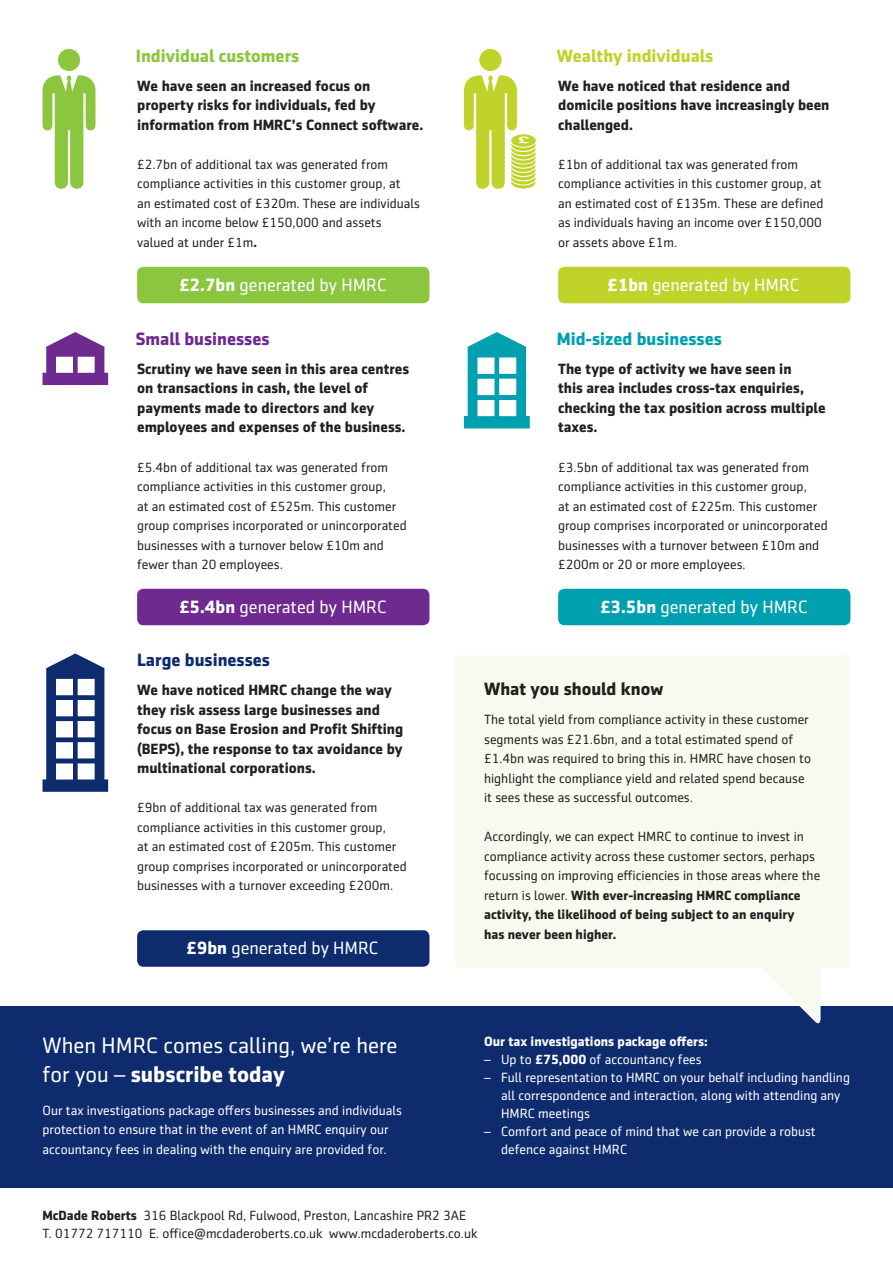
<style>
.page{position:relative;width:893px;height:1263px;background:#fff}
.page>*{position:absolute;margin:0;border:0;box-sizing:border-box;transform-origin:0 0}
.WHITE_15_copy{font:22.5px/29.2px "Sentico Sans DT";color:#fff}
.WHITE_12{font:18px "Sentico Sans DT";color:#fff}
.GREEN_12{font:700 18px "Sentico Sans DT";color:#8bc63e}
.TURQ_12{font:700 18px "Sentico Sans DT";color:#00a0b0}
.GREY_12{font:700 18px "Sentico Sans DT";color:#c0d32b}
.BLACK_12{font:700 18px "Sentico Sans DT";color:#231f20}
.PURPLE_12{font:700 18px "Sentico Sans DT";color:#6e2a8e}
.RED_12{font:700 18px "Sentico Sans DT";color:#0d2b6d}
.BLACK_10{font:700 15px/19.5px "Sentico Sans DT";color:#231f20}
.BLACK_9{font:13.5px/19.5px "Sentico Sans DT";color:#231f20}
.Body_Bullets{font:13.5px/18px "Sentico Sans DT";color:#fff}
.WHITE_9{font:13.5px/19.5px "Sentico Sans DT";color:#fff}
.Body_Bullets-2{font:700 13.5px "Sentico Sans DT";color:#fff}
.s1{font-weight:700}
</style>
<div class="page">
<div style="left:455px;top:655px;width:395px;height:313px;background:#f8faef;border-radius:6px"></div>
<div style="left:137px;top:267px;width:292px;height:36px;background:#8bc63e;border-radius:6px"></div>
<div style="left:137px;top:589px;width:292px;height:36px;background:#6e2a8e;border-radius:6px"></div>
<div style="left:137px;top:930px;width:292px;height:37px;background:#0d2b6d;border-radius:6px"></div>
<div style="left:558px;top:267px;width:292px;height:36px;background:#c0d32b;border-radius:6px"></div>
<div style="left:558px;top:589px;width:292px;height:36px;background:#00a0b0;border-radius:6px"></div>
<div style="left:0;top:1006px;width:893px;height:182px;background:#0d2b6d"></div>
<svg style="left:43px;top:653px;width:65px;height:139px"></svg>
<svg style="left:43px;top:332px;width:65px;height:53px"></svg>
<div style="left:58px;top:49px;width:22px;height:22px;background:#8bc63e;border-radius:50%"></div>
<svg style="left:43px;top:75px;width:53px;height:114px"></svg>
<div style="left:479px;top:49px;width:22px;height:22px;background:#c0d32b;border-radius:50%"></div>
<svg style="left:464px;top:332px;width:66px;height:96px"></svg>
<svg style="left:464px;top:75px;width:72px;height:114px"></svg>
<svg style="left:762px;top:968px;width:59px;height:56px"></svg>
<p class="GREEN_12" style="left:136px;top:45px;width:165px">Individual customers</p>
<p class="GREY_12" style="left:557px;top:45px;width:158px">Wealthy individuals</p>
<p class="BLACK_10" style="left:137px;top:76px;width:288px">We have seen an increased focus on property risks for individuals, fed by information from HMRC’s Connect software.</p>
<p class="BLACK_9" style="left:137px;top:155px;width:284px">£2.7bn of additional tax was generated from compliance activities in this customer group, at<br>an estimated cost of £320m. These are individuals with an income below £150,000 and assets valued at under £1m<span class="s1">.</span></p>
<p class="BLACK_10" style="left:558px;top:76px;width:273px">We have noticed that residence and domicile positions have increasingly been challenged.</p>
<p class="BLACK_9" style="left:558px;top:155px;width:267px">£1bn of additional tax was generated from compliance activities in this customer group, at an estimated cost of £135m. These are defined as individuals having an income over £150,000 or assets above £1m.</p>
<p class="WHITE_12" style="left:179px;top:275px;width:209px"><span class="s1">£2.7bn</span> generated by HMRC</p>
<p class="WHITE_12" style="left:607px;top:275px;width:194px"><span class="s1">£1bn</span> generated by HMRC</p>
<p class="PURPLE_12" style="left:136px;top:328px;width:135px">Small businesses</p>
<p class="TURQ_12" style="left:557px;top:328px;width:167px">Mid-sized businesses</p>
<p class="BLACK_10" style="left:137px;top:359px;width:274px">Scrutiny we have seen in this area centres on transactions in cash, the level of payments made to directors and key employees and expenses of the business.</p>
<p class="BLACK_9" style="left:137px;top:457px;width:271px">£5.4bn of additional tax was generated from compliance activities in this customer group,<br>at an estimated cost of £525m. This customer group comprises incorporated or unincorporated businesses with a turnover below £10m and fewer than 20 employees.</p>
<p class="BLACK_10" style="left:558px;top:359px;width:269px">The type of activity we have seen in<br>this area includes cross-tax enquiries, checking the tax position across multiple taxes.</p>
<p class="BLACK_9" style="left:558px;top:457px;width:271px">£3.5bn of additional tax was generated from compliance activities in this customer group,<br>at an estimated cost of £225m. This customer group comprises incorporated or unincorporated businesses with a turnover between £10m and £200m or 20 or more employees.</p>
<p class="WHITE_12" style="left:179px;top:597px;width:209px"><span class="s1">£5.4bn</span> generated by HMRC</p>
<p class="WHITE_12" style="left:600px;top:597px;width:209px"><span class="s1">£3.5bn</span> generated by HMRC</p>
<p class="RED_12" style="left:137px;top:650px;width:134px">Large businesses</p>
<p class="BLACK_10" style="left:137px;top:680px;width:268px">We have noticed HMRC change the way they risk assess large businesses and focus on Base Erosion and Profit Shifting (BEPS), the response to tax avoidance by multinational corporations.</p>
<p class="BLACK_9" style="left:137px;top:798px;width:271px">£9bn of additional tax was generated from compliance activities in this customer group,<br>at an estimated cost of £205m. This customer group comprises incorporated or unincorporated businesses with a turnover exceeding £200m.</p>
<p class="WHITE_12" style="left:186px;top:938px;width:194px"><span class="s1">£9bn</span> generated by HMRC</p>
<p class="BLACK_12" style="left:484px;top:678px;width:181px">What you should know</p>
<p class="BLACK_9" style="left:484px;top:710px;width:328px">The total yield from compliance activity in these customer segments was £21.6bn, and a total estimated spend of £1.4bn was required to bring this in. HMRC have chosen to highlight the compliance yield and related spend because it sees these as successful outcomes.</p>
<p class="BLACK_9" style="left:484px;top:827px;width:338px">Accordingly, we can expect HMRC to continue to invest in compliance activity across these customer sectors, perhaps focussing on improving efficiencies in those areas where the return is lower. <span class="s1">With ever-increasing HMRC compliance activity, the likelihood of being subject to an enquiry<br>has never been higher.</span></p>
<p class="WHITE_15_copy" style="left:43px;top:1030px;width:356px">When HMRC comes calling, we’re here for you – <span class="s1">subscribe today</span></p>
<p class="WHITE_9" style="left:43px;top:1100px;width:361px">Our tax investigations package offers businesses and individuals protection to ensure that in the event of an HMRC enquiry our accountancy fees in dealing with the enquiry are provided for.</p>
<p class="Body_Bullets-2" style="left:484px;top:1034px;width:225px">Our tax investigations package offers:</p>
<p class="Body_Bullets" style="left:484px;top:1050px;width:219px">– Up to <span class="s1">£75,000</span> of accountancy fees</p>
<p class="Body_Bullets" style="left:501px;top:1068px;width:350px;text-indent:-17px">– Full representation to HMRC on your behalf including handling all correspondence and interaction, along with attending any<br>HMRC meetings</p>
<p class="Body_Bullets" style="left:501px;top:1122px;width:316px;text-indent:-17px">– Comfort and peace of mind that we can provide a robust defence against HMRC</p>
<p class="BLACK_9" style="left:42px;top:1207px;width:437px;line-height:18px"><span class="s1">McDade Roberts</span> 316 Blackpool Rd, Fulwood, Preston, Lancashire PR2 3AE<br>T. 01772 717110 E. office@mcdaderoberts.co.uk www.mcdaderoberts.co.uk</p>
</div>
